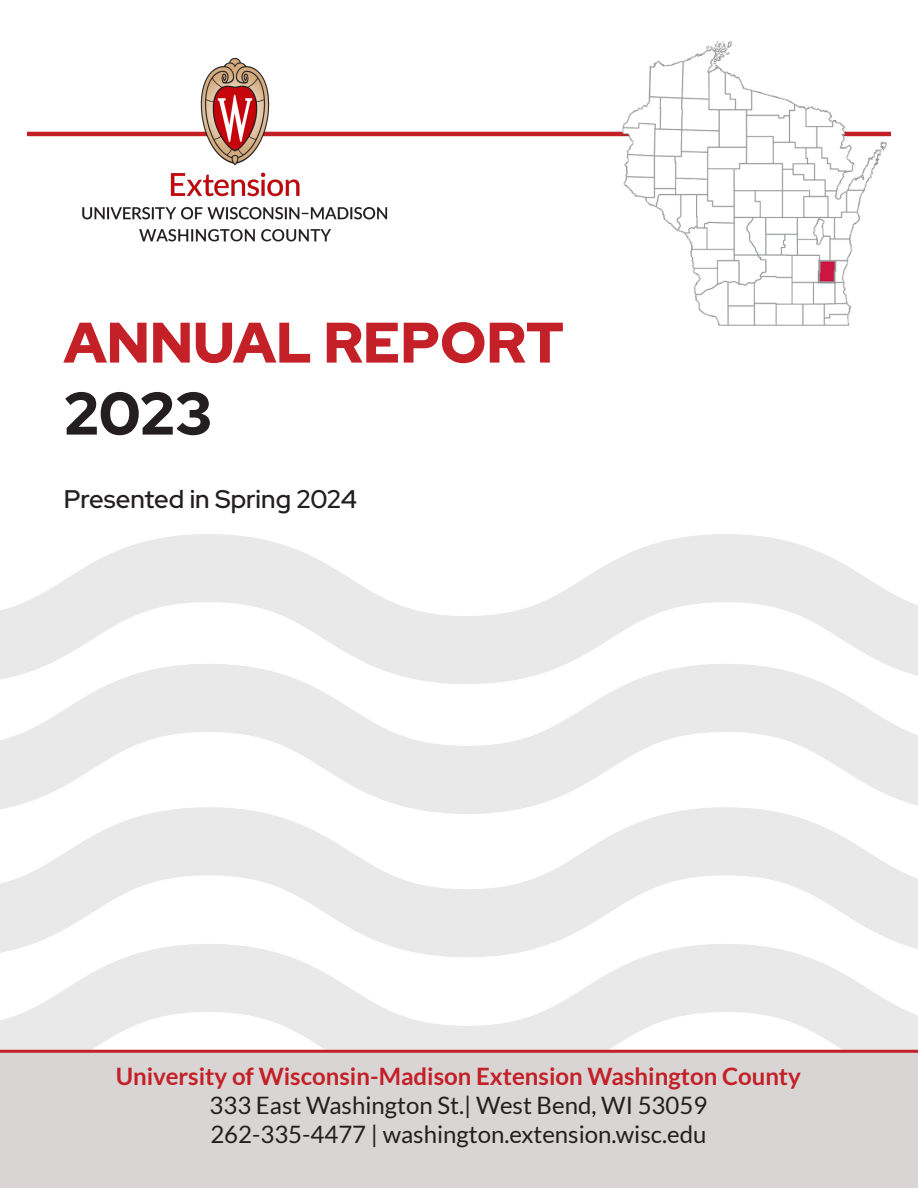
<style>
.page{position:relative;width:918px;height:1188px;background:#fff}
.page>*{position:absolute;margin:0;border:0;box-sizing:border-box;transform-origin:0 0}
.t1{font:900 60px "Red Hat Display";color:#231f20}
.t2{font:900 57px "Red Hat Display";color:#c42027}
.t3{font:500 25.5px "Red Hat Display";color:#231f20}
.t4{font:24px "Lato";color:#231f20}
.t5{font:700 24px "Lato";color:#c42027}
</style>
<div class="page">
<hr style="left:27px;top:132px;width:864px;height:4px;background:#c42027">
<img style="left:64px;top:57px;width:351px;height:185px">
<img style="left:622px;top:41px;width:264px;height:284px">
<div style="left:0;top:1050px;width:918px;height:138px;background:#d8d5d4"></div>
<p class="t2" style="left:64px;top:305px;width:502px">ANNUAL REPORT</p>
<p class="t1" style="left:64px;top:374px;width:150px">2023</p>
<p class="t3" style="left:64px;top:483px;width:295px">Presented in Spring 2024</p>
<p class="t5" style="left:116px;top:1063px;width:687px">University of Wisconsin-Madison Extension Washington County</p>
<p class="t4" style="left:210px;top:1092px;width:499px">333 East Washington St.| West Bend, WI 53059</p>
<p class="t4" style="left:210px;top:1121px;width:498px">262-335-4477 | washington.extension.wisc.edu</p>
</div>
